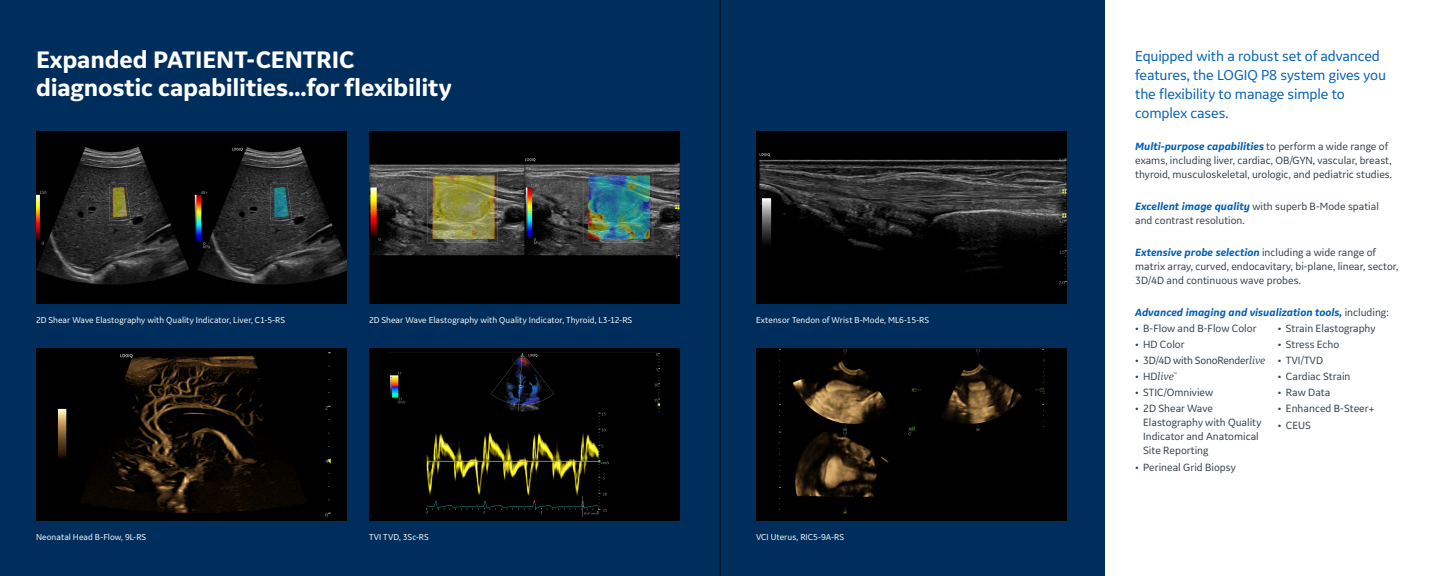
<style>
.page{position:relative;width:1440px;height:576px;background:#fff}
.page>*{position:absolute;margin:0;border:0;box-sizing:border-box;transform-origin:0 0}
.t1{font:700 25px/28px "GE Inspira Sans";letter-spacing:-.01em;color:#fff}
.t2{font:15px/19px "GE Inspira Sans";letter-spacing:-.01em;color:#005fb9}
.t3{font:11px/14px "GE Inspira Sans";color:#313e48}
.t4{font:italic 700 11px "GE Inspira Sans";color:#005fb9}
.t5{font:11px "GE Inspira Sans";letter-spacing:-.02em;color:#313e48}
.t6{font:italic 11px "GE Inspira Serif";color:#313e48}
.t7{font:9px "GE Inspira Sans";letter-spacing:.005em;color:#fff}
.s1{font-weight:700;font-style:italic;color:#005fb9}
.s2{font-weight:400;font-style:normal;color:#313e48}
.s3{font-family:"GE Inspira Serif";font-style:italic}
.s4{font-family:"GE Inspira Sans";font-style:normal}
</style>
<div class="page">
<div style="left:0;top:0;width:1104px;height:576px;background:#002e5c"></div>
<img style="left:36px;top:131px;width:311px;height:173px">
<img style="left:370px;top:131px;width:310px;height:173px">
<img style="left:756px;top:131px;width:311px;height:173px">
<div style="left:370px;top:348px;width:310px;height:172px;background:#000"></div>
<img style="left:390px;top:352px;width:270px;height:164px">
<div style="left:36px;top:348px;width:311px;height:172px;background:#000"></div>
<img style="left:57px;top:352px;width:273px;height:165px">
<div style="left:756px;top:348px;width:311px;height:172px;background:#000"></div>
<img style="left:779px;top:348px;width:266px;height:166px">
<p class="t1" style="left:36px;top:45px;width:417px">Expanded PATIENT-CENTRIC diagnostic capabilities…for flexibility</p>
<p class="t7" style="left:36px;top:315px;width:251px">2D Shear Wave Elastography with Quality Indicator, Liver, C1-5-RS</p>
<p class="t7" style="left:369px;top:315px;width:265px">2D Shear Wave Elastography with Quality Indicator, Thyroid, L3-12-RS</p>
<p class="t7" style="left:756px;top:315px;width:175px">Extensor Tendon of Wrist B-Mode, ML6-15-RS</p>
<p class="t7" style="left:36px;top:531px;width:112px">Neonatal Head B-Flow, 9L-RS</p>
<p class="t7" style="left:369px;top:531px;width:61px">TVI TVD, 3Sc-RS</p>
<p class="t7" style="left:756px;top:531px;width:90px">VCI Uterus, RIC5-9A-RS</p>
<p class="t2" style="left:1135px;top:46px;width:252px">Equipped with a robust set of advanced features, the LOGIQ P8 system gives you the flexibility to manage simple to complex cases.</p>
<p class="t3" style="left:1135px;top:139px;width:259px"><span class="s1">Multi-purpose capabilities</span> to perform a wide range of exams, including liver, cardiac, OB/GYN, vascular, breast, thyroid, musculoskeletal, urologic, and pediatric studies.</p>
<p class="t3" style="left:1135px;top:199px;width:245px"><span class="s1">Excellent image quality</span> with superb B-Mode spatial and contrast resolution.</p>
<p class="t3" style="left:1135px;top:245px;width:265px"><span class="s1">Extensive probe selection</span> including a wide range of matrix array, curved, endocavitary, bi-plane, linear, sector,<br>3D/4D and continuous wave probes.</p>
<p class="t4" style="left:1135px;top:305px;width:255px">Advanced imaging and visualization tools, <span class="s2">including:</span></p>
<p class="t3" style="left:1135px;top:321px;width:123px">• B-Flow and B-Flow Color</p>
<p class="t3" style="left:1135px;top:337px;width:51px">• HD Color</p>
<p class="t5" style="left:1135px;top:354px;width:132px">• 3D/4D with SonoRender<span class="s3">live</span></p>
<p class="t6" style="left:1135px;top:369px;width:44px"><span class="s4">• HD</span>live<sup>™</sup></p>
<p class="t3" style="left:1135px;top:385px;width:80px">• STIC/Omniview</p>
<p class="t3" style="left:1143px;top:402px;width:120px;text-indent:-8px">• 2D Shear Wave<br>Elastography with Quality<br>Indicator and Anatomical<br>Site Reporting</p>
<p class="t3" style="left:1135px;top:460px;width:102px">• Perineal Grid Biopsy</p>
<p class="t3" style="left:1278px;top:321px;width:99px">• Strain Elastography</p>
<p class="t3" style="left:1278px;top:337px;width:63px">• Stress Echo</p>
<p class="t3" style="left:1278px;top:353px;width:47px">• TVI/TVD</p>
<p class="t3" style="left:1278px;top:369px;width:74px">• Cardiac Strain</p>
<p class="t3" style="left:1278px;top:385px;width:54px">• Raw Data</p>
<p class="t3" style="left:1278px;top:402px;width:98px">• Enhanced B-Steer+</p>
<p class="t3" style="left:1278px;top:418px;width:35px">• CEUS</p>
</div>
